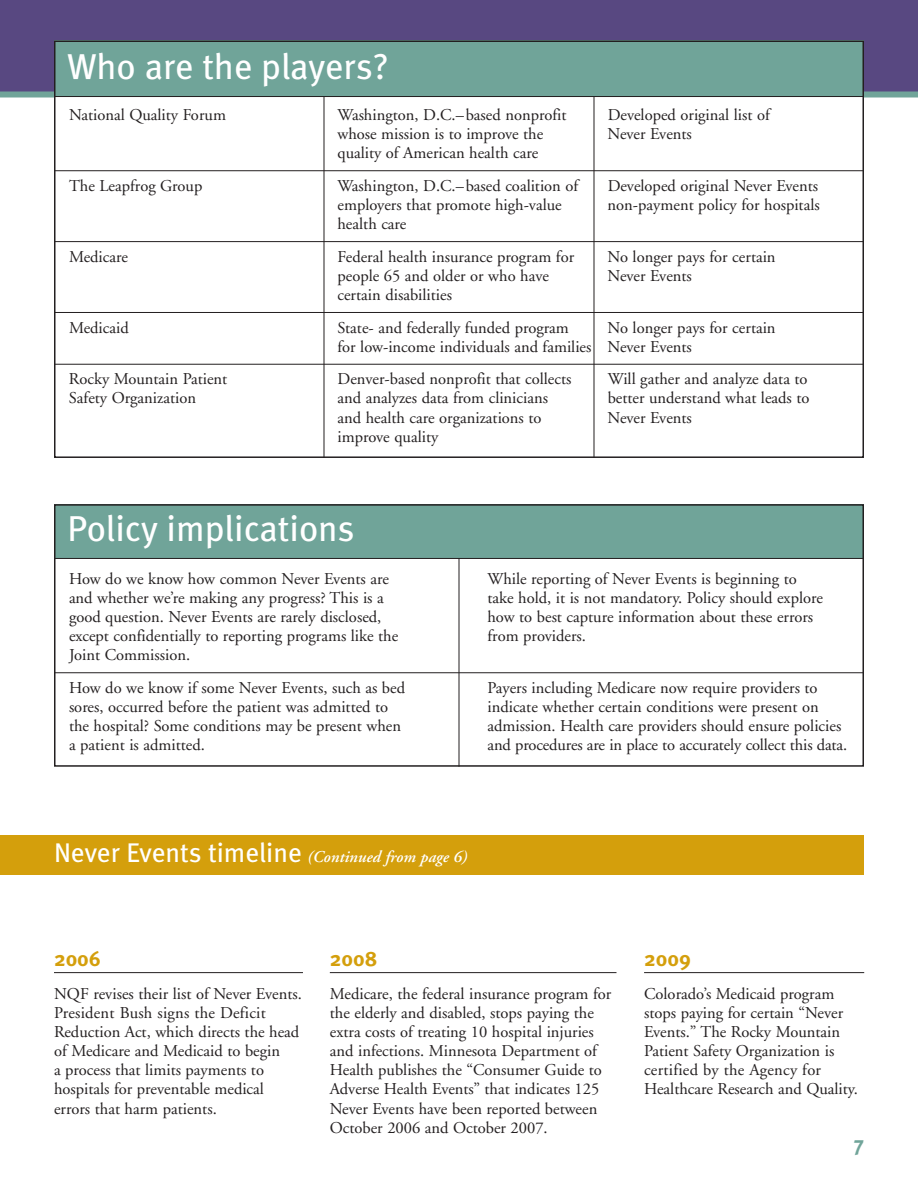
<style>
.page{position:relative;width:918px;height:1188px;background:#fff}
.page>*{position:absolute;margin:0;border:0;box-sizing:border-box;transform-origin:0 0}
.t1{font:36px "Meta";color:#fff}
.t2{font:700 21px "Meta";color:#d49f0c}
.t3{font:700 21px "Meta";color:#70a499}
.t4{font:16.5px/19px "Adobe Garamond";color:#231f20}
.t5{font:italic 600 16.5px "Adobe Garamond";color:#fff}
.s1{font-family:"Meta";font-weight:400;font-style:normal;font-size:27px}
</style>
<div class="page">
<div style="left:0;top:0;width:918px;height:94px;background:#584881"></div>
<div style="left:0;top:92px;width:54px;height:6px;background:#70a499"></div>
<div style="left:864px;top:92px;width:54px;height:6px;background:#70a499"></div>
<div style="left:54px;top:40px;width:810px;height:57px;background:#70a499"></div>
<div style="left:54px;top:504px;width:810px;height:54px;background:#70a499"></div>
<hr style="left:54px;top:170px;width:810px;height:1px;background:#231f20">
<hr style="left:54px;top:241px;width:810px;height:1px;background:#231f20">
<hr style="left:54px;top:312px;width:810px;height:1px;background:#231f20">
<hr style="left:54px;top:364px;width:810px;height:1px;background:#231f20">
<hr style="left:54px;top:672px;width:810px;height:1px;background:#231f20">
<hr style="left:54px;top:972px;width:249px;height:1px;background:#231f20">
<hr style="left:330px;top:972px;width:287px;height:1px;background:#231f20">
<hr style="left:644px;top:972px;width:220px;height:1px;background:#231f20">
<div style="left:54px;top:40px;width:810px;height:418px;border:2px solid #231f20"></div>
<hr style="left:324px;top:97px;width:1px;height:361px;background:#231f20">
<hr style="left:594px;top:97px;width:1px;height:361px;background:#231f20">
<div style="left:54px;top:504px;width:810px;height:263px;border:2px solid #231f20"></div>
<hr style="left:459px;top:558px;width:1px;height:209px;background:#231f20">
<hr style="left:54px;top:558px;width:810px;height:1px;background:#231f20">
<hr style="left:54px;top:96px;width:810px;height:1px;background:#231f20">
<div style="left:0;top:835px;width:864px;height:39px;background:#d49f0c"></div>
<h1 class="t1" style="left:68px;top:45px;width:322px">Who are the players?</h1>
<p class="t4" style="left:69px;top:106px;width:159px">National Quality Forum</p>
<p class="t4" style="left:338px;top:106px;width:231px">Washington, D.C.–based nonprofit</p>
<p class="t4" style="left:608px;top:106px;width:164px">Developed original list of</p>
<p class="t4" style="left:338px;top:125px;width:207px">whose mission is to improve the</p>
<p class="t4" style="left:608px;top:125px;width:86px">Never Events</p>
<p class="t4" style="left:338px;top:144px;width:202px">quality of American health care</p>
<p class="t4" style="left:69px;top:176px;width:135px">The Leapfrog Group</p>
<p class="t4" style="left:338px;top:176px;width:242px">Washington, D.C.–based coalition of</p>
<p class="t4" style="left:608px;top:176px;width:212px">Developed original Never Events</p>
<p class="t4" style="left:338px;top:196px;width:226px">employers that promote high-value</p>
<p class="t4" style="left:608px;top:196px;width:214px">non-payment policy for hospitals</p>
<p class="t4" style="left:338px;top:215px;width:71px">health care</p>
<p class="t4" style="left:69px;top:247px;width:60px">Medicare</p>
<p class="t4" style="left:338px;top:247px;width:238px">Federal health insurance program for</p>
<p class="t4" style="left:608px;top:247px;width:169px">No longer pays for certain</p>
<p class="t4" style="left:338px;top:266px;width:213px">people 65 and older or who have</p>
<p class="t4" style="left:608px;top:266px;width:86px">Never Events</p>
<p class="t4" style="left:338px;top:286px;width:116px">certain disabilities</p>
<p class="t4" style="left:69px;top:318px;width:61px">Medicaid</p>
<p class="t4" style="left:338px;top:318px;width:233px">State- and federally funded program</p>
<p class="t4" style="left:338px;top:318px;width:440px;text-indent:270px">No longer pays for certain for low-income individuals and families Never Events</p>
<p class="t4" style="left:69px;top:370px;width:160px">Rocky Mountain Patient</p>
<p class="t4" style="left:338px;top:370px;width:235px">Denver-based nonprofit that collects</p>
<p class="t4" style="left:608px;top:370px;width:201px">Will gather and analyze data to</p>
<p class="t4" style="left:69px;top:389px;width:129px">Safety Organization</p>
<p class="t4" style="left:338px;top:389px;width:212px">and analyzes data from clinicians</p>
<p class="t4" style="left:608px;top:389px;width:203px">better understand what leads to</p>
<p class="t4" style="left:338px;top:408px;width:206px">and health care organizations to</p>
<p class="t4" style="left:608px;top:408px;width:86px">Never Events</p>
<p class="t4" style="left:338px;top:427px;width:102px">improve quality</p>
<h1 class="t1" style="left:68px;top:508px;width:289px">Policy implications</h1>
<p class="t4" style="left:69px;top:569px;width:331px">How do we know how common Never Events are and whether we’re making any progress? This is a good question. Never Events are rarely disclosed, except confidentially to reporting programs like the Joint Commission.</p>
<p class="t4" style="left:69px;top:678px;width:338px">How do we know if some Never Events, such as bed sores, occurred before the patient was admitted to the hospital? Some conditions may be present when a patient is admitted.</p>
<p class="t4" style="left:488px;top:569px;width:337px">While reporting of Never Events is beginning to take hold, it is not mandatory. Policy should explore how to best capture information about these errors from providers.</p>
<p class="t4" style="left:488px;top:678px;width:361px">Payers including Medicare now require providers to indicate whether certain conditions were present on admission. Health care providers should ensure policies and procedures are in place to accurately collect this data.</p>
<p class="t5" style="left:54px;top:848px;width:414px"><span class="s1">Never Events timeline</span> (Continued from page 6)</p>
<p class="t2" style="left:54px;top:946px;width:49px">2006</p>
<p class="t4" style="left:54px;top:985px;width:249px">NQF revises their list of Never Events.<br>President Bush signs the Deficit Reduction Act, which directs the head of Medicare and Medicaid to begin<br>a process that limits payments to hospitals for preventable medical errors that harm patients.</p>
<p class="t2" style="left:330px;top:946px;width:49px">2008</p>
<p class="t4" style="left:330px;top:985px;width:283px">Medicare, the federal insurance program for the elderly and disabled, stops paying the extra costs of treating 10 hospital injuries and infections. Minnesota Department of Health publishes the “Consumer Guide to Adverse Health Events” that indicates 125<br>Never Events have been reported between October 2006 and October 2007.</p>
<p class="t2" style="left:644px;top:946px;width:48px">2009</p>
<p class="t4" style="left:644px;top:985px;width:215px">Colorado’s Medicaid program stops paying for certain “Never<br>Events.” The Rocky Mountain<br>Patient Safety Organization is certified by the Agency for<br>Healthcare Research and Quality.</p>
<p class="t3" style="left:854px;top:1131px;width:12px">7</p>
</div>
